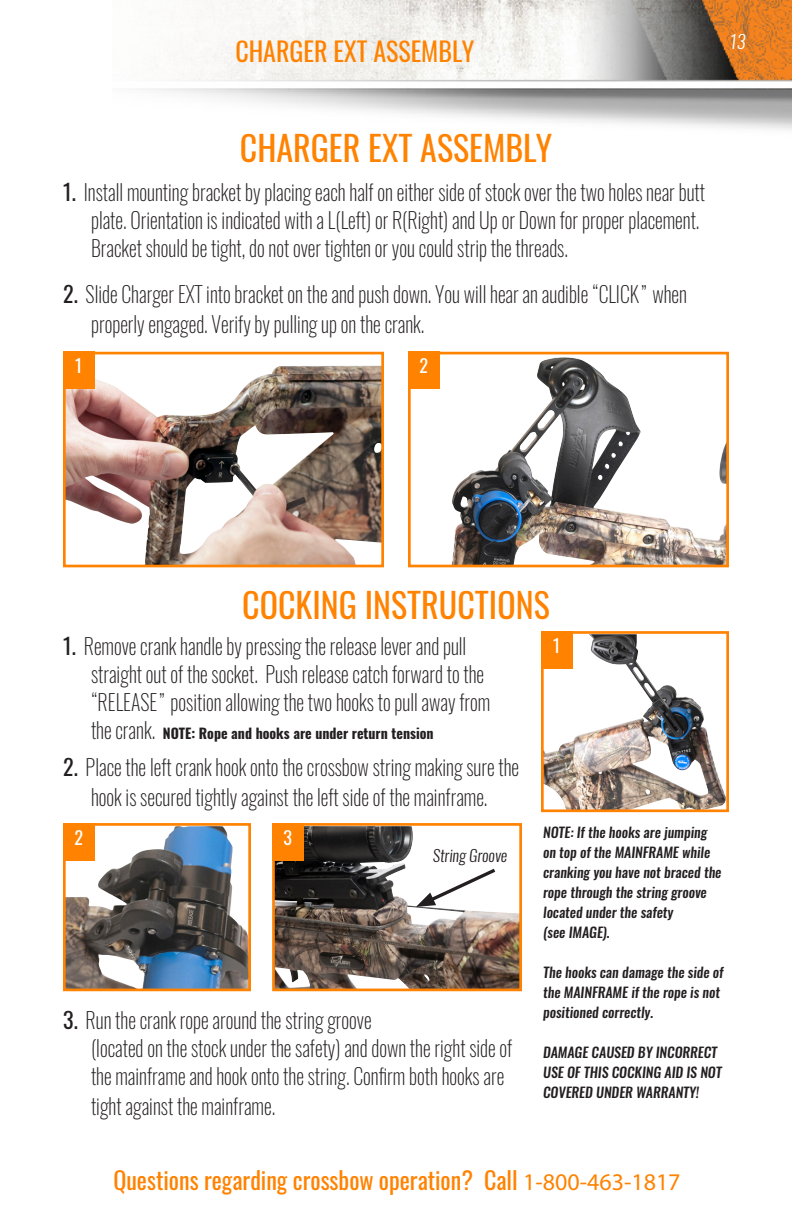
<style>
.page{position:relative;width:792px;height:1224px;background:#fff}
.page>*{position:absolute;margin:0;border:0;box-sizing:border-box;transform-origin:0 0}
.t1{font:34px "Oswald";color:#ff8200}
.t2{font:26px "Oswald";color:#ff8200}
.t3{font:24px "Oswald";color:#ff8200}
.t4{font:200 22px/28px "Oswald";color:#231f20;scale:.91 1}
.t5{font:italic 300 18.4px "Oswald";color:#fff}
.t6{font:18px "Oswald";color:#fff}
.t7{font:italic 300 16px "Oswald";color:#231f20}
.t8{font:italic 500 14px/20px "Oswald";color:#231f20}
.t9{font:700 14px "Oswald";color:#231f20}
.s1{font-weight:400}
.s2{font-weight:200;font-size:22px}
.s3{font-family:"Myriad Pro"}
</style>
<div class="page">
<img style="left:139px;top:0;width:653px;height:130px">
<img style="left:67px;top:365px;width:313px;height:198px">
<div style="left:63px;top:352px;width:321px;height:215px;border:3px solid #ff8200"></div>
<img style="left:452px;top:357px;width:273px;height:206px">
<div style="left:408px;top:352px;width:321px;height:215px;border:3px solid #ff8200"></div>
<img style="left:67px;top:827px;width:180px;height:160px">
<div style="left:63px;top:823px;width:188px;height:168px;border:3px solid #ff8200"></div>
<img style="left:276px;top:827px;width:242px;height:160px">
<div style="left:272px;top:823px;width:250px;height:168px;border:3px solid #ff8200"></div>
<div style="left:63px;top:352px;width:32px;height:37px;background:#ff8200"></div>
<div style="left:408px;top:352px;width:32px;height:37px;background:#ff8200"></div>
<div style="left:63px;top:823px;width:32px;height:37px;background:#ff8200"></div>
<div style="left:272px;top:823px;width:32px;height:37px;background:#ff8200"></div>
<img style="left:545px;top:635px;width:180px;height:173px">
<div style="left:541px;top:631px;width:188px;height:181px;border:3px solid #ff8200"></div>
<div style="left:541px;top:631px;width:32px;height:37px;background:#ff8200"></div>
<svg style="left:416px;top:866px;width:83px;height:41px"></svg>
<p class="t2" style="left:235px;top:28px;width:240px">CHARGER EXT ASSEMBLY</p>
<p class="t5" style="left:729px;top:29px;width:18px">13</p>
<p class="t1" style="left:240px;top:118px;width:314px">CHARGER EXT ASSEMBLY</p>
<p class="t4" style="left:91px;top:178px;width:676px;text-indent:-28px"><span class="s1">1.</span> Install mounting bracket by placing each half on either side of stock over the two holes near butt plate. Orientation is indicated with a L(Left) or R(Right) and Up or Down for proper placement.<br>Bracket should be tight, do not over tighten or you could strip the threads.</p>
<p class="t4" style="left:91px;top:279px;width:656px;line-height:30px;text-indent:-28px"><span class="s1">2.</span> Slide Charger EXT into bracket on the and push down. You will hear an audible “CLICK” when properly engaged. Verify by pulling up on the crank.</p>
<p class="t6" style="left:75px;top:350px;width:9px">1</p>
<p class="t6" style="left:419px;top:350px;width:10px">2</p>
<p class="t1" style="left:242px;top:575px;width:309px">COCKING INSTRUCTIONS</p>
<p class="t4" style="left:91px;top:632px;width:440px;text-indent:-28px"><span class="s1">1.</span> Remove crank handle by pressing the release lever and pull straight out of the socket. Push release catch forward to the “RELEASE” position allowing the two hooks to pull away from</p>
<p class="t9" style="left:91px;top:724px;width:344px"><span class="s2">the crank.</span> NOTE: Rope and hooks are under return tension</p>
<p class="t4" style="left:63px;top:752px;width:503px;line-height:30px;text-align:center"><span class="s1">2.</span> Place the left crank hook onto the crossbow string making sure the hook is secured tightly against the left side of the mainframe.</p>
<p class="t6" style="left:553px;top:629px;width:9px">1</p>
<p class="t6" style="left:74px;top:821px;width:10px">2</p>
<p class="t6" style="left:284px;top:821px;width:10px">3</p>
<p class="t8" style="left:543px;top:823px;width:180px">NOTE: If the hooks are jumping on top of the MAINFRAME while cranking you have not braced the rope through the string groove located under the safety<br>(see IMAGE).</p>
<p class="t8" style="left:543px;top:963px;width:182px">The hooks can damage the side of the MAINFRAME if the rope is not positioned correctly.</p>
<p class="t8" style="left:543px;top:1043px;width:180px">DAMAGE CAUSED BY INCORRECT<br>USE OF THIS COCKING AID IS NOT<br>COVERED UNDER WARRANTY!</p>
<p class="t7" style="left:433px;top:844px;width:76px">String Groove</p>
<p class="t4" style="left:91px;top:1006px;width:465px;text-indent:-28px"><span class="s1">3.</span> Run the crank rope around the string groove<br>(located on the stock under the safety) and down the right side of the mainframe and hook onto the string. Confirm both hooks are</p>
<p class="t4" style="left:91px;top:1092px;width:204px">tight against the mainframe.</p>
<p class="t3" style="left:113px;top:1159px;width:569px">Questions regarding crossbow operation? Call <span class="s3">1-800-463-1817</span></p>
</div>
